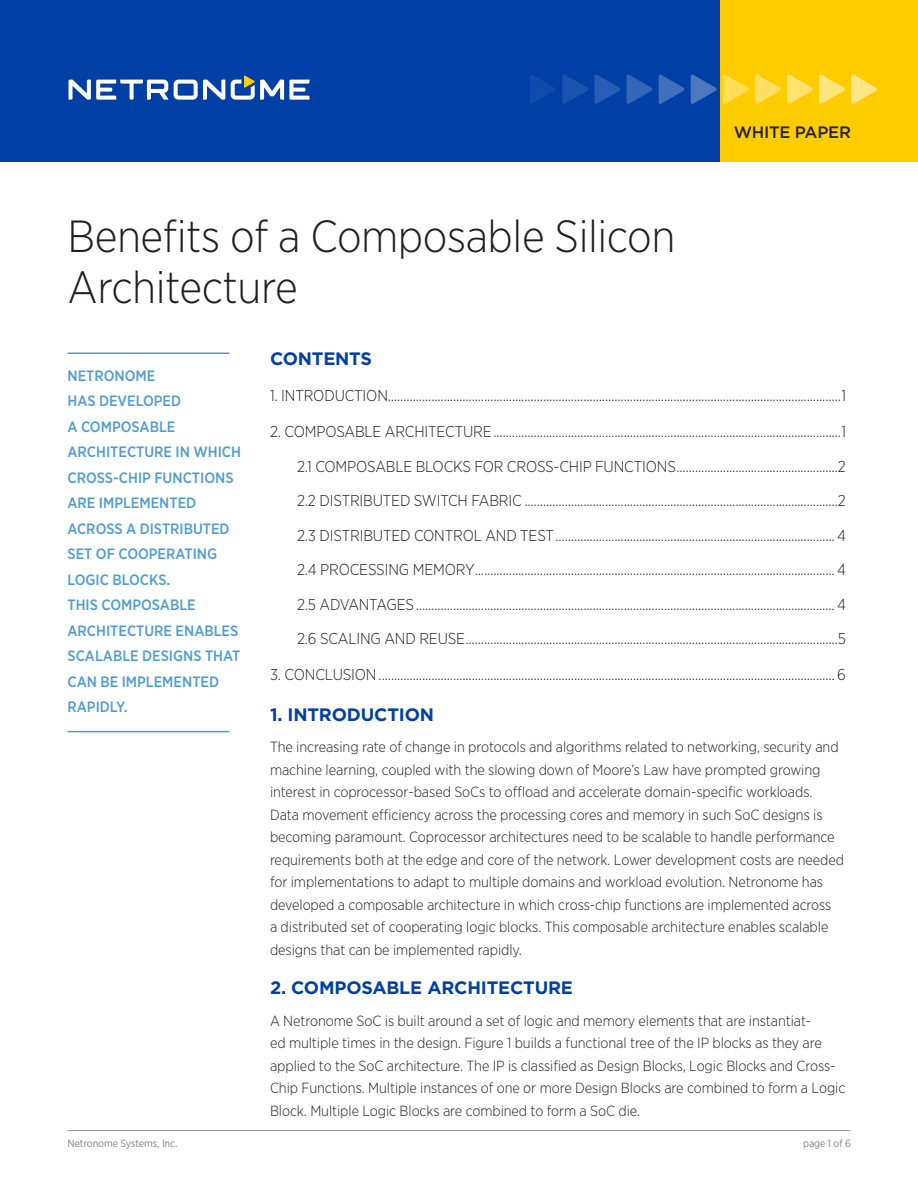
<style>
.page{position:relative;width:918px;height:1188px;background:#fff}
.page>*{position:absolute;margin:0;border:0;box-sizing:border-box;transform-origin:0 0}
._00_Title{font:300 45px/51px "Gotham Narrow";letter-spacing:-.01em;color:#231f20}
._01_Heading_1{font:700 18px "Gotham";letter-spacing:-.01em;color:#0040a6}
.t1{font:500 16.5px "Gotham";letter-spacing:-.015em;color:#231f20}
.t2{font:300 15.75px "Gotham Narrow";letter-spacing:-.01em;color:#231f20}
._02_Sidebar_Callout{font:500 15px/25.5px "Gotham Narrow";color:#509cd1}
._01_Body{font:300 14.7px/22.5px "Gotham Narrow";letter-spacing:-.005em;color:#231f20}
.t3{font:10.5px "Gotham Narrow";letter-spacing:-.005em;color:#808285}
</style>
<div class="page">
<div style="left:719px;top:0;width:199px;height:162px;background:#fc0"></div>
<div style="left:0;top:0;width:719px;height:162px;background:#0040a6"></div>
<svg style="left:851px;top:75px;width:26px;height:29px"></svg>
<svg style="left:819px;top:75px;width:26px;height:29px"></svg>
<svg style="left:787px;top:75px;width:26px;height:29px"></svg>
<svg style="left:755px;top:75px;width:26px;height:29px"></svg>
<svg style="left:723px;top:75px;width:26px;height:29px"></svg>
<svg style="left:691px;top:75px;width:26px;height:29px"></svg>
<svg style="left:659px;top:75px;width:25px;height:29px"></svg>
<svg style="left:627px;top:75px;width:25px;height:29px"></svg>
<svg style="left:594px;top:75px;width:26px;height:29px"></svg>
<svg style="left:562px;top:75px;width:26px;height:29px"></svg>
<svg style="left:530px;top:75px;width:25px;height:29px"></svg>
<hr style="left:68px;top:1130px;width:782px;height:1px;background:#939598">
<svg style="left:69px;top:80px;width:99px;height:20px"></svg>
<svg style="left:174px;top:80px;width:51px;height:20px"></svg>
<svg style="left:231px;top:76px;width:78px;height:24px"></svg>
<hr style="left:68px;top:352px;width:162px;height:2px;background:#509cd1">
<hr style="left:68px;top:731px;width:162px;height:1px;background:#509cd1">
<p class="_00_Title" style="left:68px;top:210px;width:609px">Benefits of a Composable Silicon<br>Architecture</p>
<p class="t1" style="left:734px;top:122px;width:119px">WHITE PAPER</p>
<p class="_02_Sidebar_Callout" style="left:68px;top:363px;width:175px">NETRONOME<br>HAS DEVELOPED<br>A COMPOSABLE<br>ARCHITECTURE IN WHICH<br>CROSS-CHIP FUNCTIONS<br>ARE IMPLEMENTED<br>ACROSS A DISTRIBUTED<br>SET OF COOPERATING<br>LOGIC BLOCKS.<br>THIS COMPOSABLE<br>ARCHITECTURE ENABLES<br>SCALABLE DESIGNS THAT<br>CAN BE IMPLEMENTED<br>RAPIDLY.</p>
<p class="_01_Heading_1" style="left:270px;top:347px;width:104px">CONTENTS</p>
<p class="t2" style="left:270px;top:386px;width:578px">1. INTRODUCTION..................................................................................................................................................1</p>
<p class="t2" style="left:270px;top:422px;width:578px">2. COMPOSABLE ARCHITECTURE................................................................................................................1</p>
<p class="t2" style="left:297px;top:457px;width:551px">2.1 COMPOSABLE BLOCKS FOR CROSS-CHIP FUNCTIONS....................................................2</p>
<p class="t2" style="left:297px;top:491px;width:551px">2.2 DISTRIBUTED SWITCH FABRIC .....................................................................................................2</p>
<p class="t2" style="left:297px;top:526px;width:551px">2.3 DISTRIBUTED CONTROL AND TEST.......................................................................................... 4</p>
<p class="t2" style="left:297px;top:560px;width:551px">2.4 PROCESSING MEMORY.................................................................................................................... 4</p>
<p class="t2" style="left:297px;top:595px;width:551px">2.5 ADVANTAGES....................................................................................................................................... 4</p>
<p class="t2" style="left:297px;top:629px;width:551px">2.6 SCALING AND REUSE........................................................................................................................5</p>
<p class="t2" style="left:270px;top:665px;width:578px">3. CONCLUSION................................................................................................................................................... 6</p>
<p class="_01_Heading_1" style="left:270px;top:703px;width:166px">1. INTRODUCTION</p>
<p class="_01_Body" style="left:270px;top:736px;width:576px">The increasing rate of change in protocols and algorithms related to networking, security and machine learning, coupled with the slowing down of Moore’s Law have prompted growing interest in coprocessor-based SoCs to offload and accelerate domain-specific workloads.<br>Data movement efficiency across the processing cores and memory in such SoC designs is becoming paramount. Coprocessor architectures need to be scalable to handle performance requirements both at the edge and core of the network. Lower development costs are needed for implementations to adapt to multiple domains and workload evolution. Netronome has developed a composable architecture in which cross-chip functions are implemented across<br>a distributed set of cooperating logic blocks. This composable architecture enables scalable designs that can be implemented rapidly.</p>
<p class="_01_Heading_1" style="left:270px;top:976px;width:305px">2. COMPOSABLE ARCHITECTURE</p>
<p class="_01_Body" style="left:270px;top:1009px;width:577px">A Netronome SoC is built around a set of logic and memory elements that are instantiat-<br>ed multiple times in the design. Figure 1 builds a functional tree of the IP blocks as they are applied to the SoC architecture. The IP is classified as Design Blocks, Logic Blocks and Cross-Chip Functions. Multiple instances of one or more Design Blocks are combined to form a Logic Block. Multiple Logic Blocks are combined to form a SoC die.</p>
<p class="t3" style="left:68px;top:1137px;width:112px">Netronome Systems, Inc.</p>
<p class="t3" style="left:803px;top:1137px;width:49px">page 1 of 6</p>
</div>
